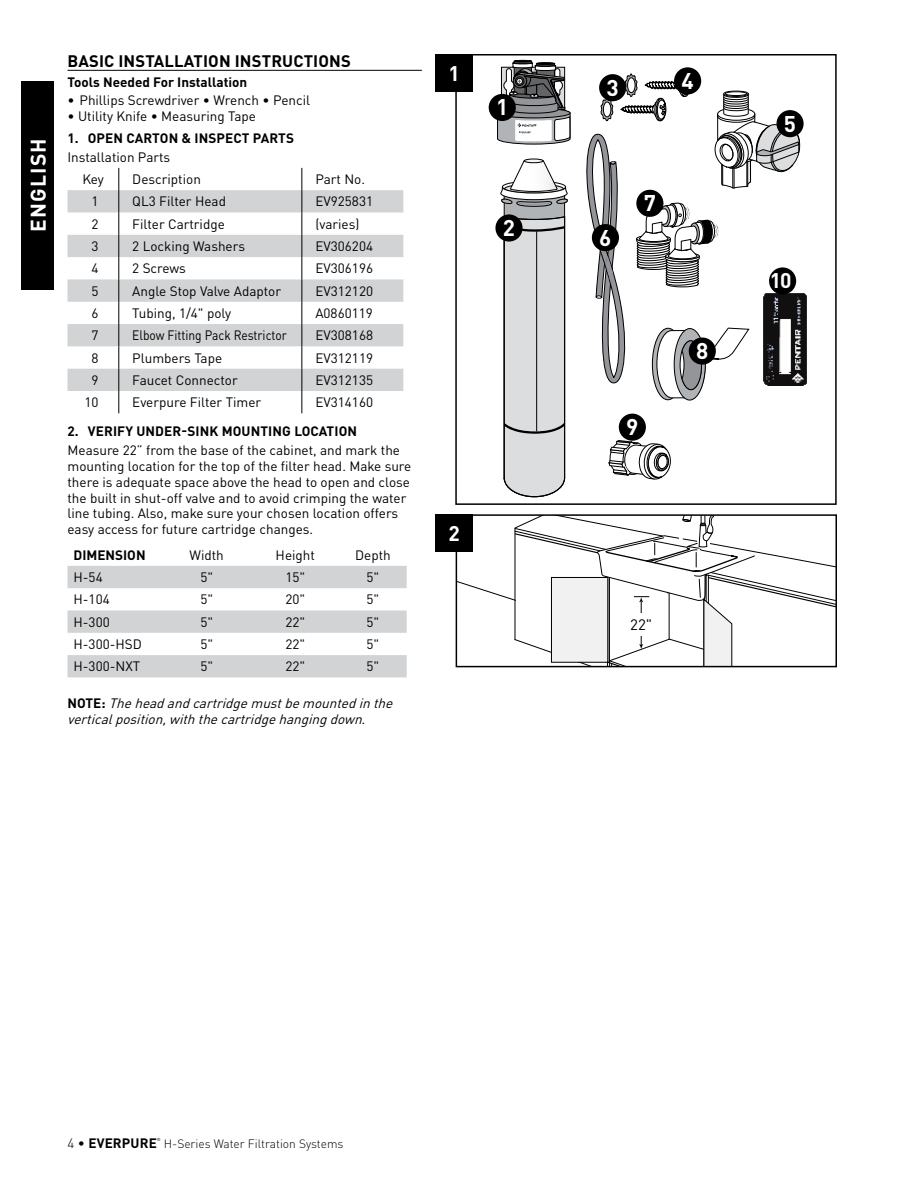
<style>
.page{position:relative;width:918px;height:1188px;background:#fff}
.page>*{position:absolute;margin:0;border:0;box-sizing:border-box;transform-origin:0 0}
.t1{font:700 22.5px "DIN Pro";color:#fff}
.t2{font:700 21px "DIN Pro";letter-spacing:.06em;color:#fff}
.t3{font:700 16.5px "DIN Pro";letter-spacing:.01em;color:#000}
.t4{font:15px "DIN Pro";color:#000}
.t5{font:13.5px/15.8px "DIN Pro";color:#000}
.t6{font:700 13.5px "DIN Pro";letter-spacing:.01em;color:#000}
.t7{font:italic 13.5px/15.8px "DIN Pro";color:#000}
.t8{font:13.5px "DIN Pro";color:#000;scale:.89 1}
.t9{font:300 12px "DIN Pro";color:#000}
.t10{font:4.35px "DIN Pro";color:#000}
.s1{font-weight:700;font-style:normal}
.s2{font-weight:300}
.s3{font-weight:400}
</style>
<div class="page">
<div style="left:22px;top:81px;width:32px;height:209px;background:#000"></div>
<hr style="left:68px;top:70px;width:354px;height:1px;background:#000">
<svg style="left:68px;top:190px;width:335px;height:201px;fill:#d1d3d4"></svg>
<svg style="left:118px;top:168px;width:1px;height:245px"></svg>
<svg style="left:301px;top:168px;width:1px;height:245px"></svg>
<svg style="left:68px;top:566px;width:339px;height:111px"></svg>
<svg style="left:500px;top:160px;width:68px;height:338px"></svg>
<div style="left:524px;top:159px;width:19px;height:4px;border:1px solid #000;border-radius:50%"></div>
<svg style="left:608px;top:440px;width:63px;height:40px"></svg>
<img style="left:800px;top:293px;width:7px;height:93px">
<svg style="left:497px;top:59px;width:74px;height:86px"></svg>
<svg style="left:586px;top:73px;width:214px;height:327px"></svg>
<div style="left:455px;top:54px;width:382px;height:451px;border:2px solid #000"></div>
<div style="left:435px;top:54px;width:38px;height:38px;background:#000"></div>
<div style="left:489px;top:94px;width:27px;height:27px;background:#000;border-radius:50%"></div>
<div style="left:495px;top:214px;width:28px;height:28px;background:#000;border-radius:50%"></div>
<div style="left:599px;top:74px;width:27px;height:27px;background:#000;border-radius:50%"></div>
<div style="left:776px;top:110px;width:28px;height:27px;background:#000;border-radius:50%"></div>
<div style="left:592px;top:224px;width:27px;height:27px;background:#000;border-radius:50%"></div>
<div style="left:636px;top:190px;width:27px;height:27px;background:#000;border-radius:50%"></div>
<div style="left:689px;top:338px;width:27px;height:27px;background:#000;border-radius:50%"></div>
<div style="left:619px;top:414px;width:27px;height:27px;background:#000;border-radius:50%"></div>
<div style="left:769px;top:267px;width:27px;height:28px;background:#000;border-radius:50%"></div>
<div style="left:674px;top:67px;width:27px;height:27px;background:#000;border-radius:50%"></div>
<svg style="left:459px;top:517px;width:375px;height:147px"></svg>
<div style="left:456px;top:514px;width:381px;height:153px;border:2px solid #000"></div>
<div style="left:435px;top:514px;width:38px;height:38px;background:#000"></div>
<div style="left:615px;top:613px;width:52px;height:23px;background:#fff"></div>
<h2 class="t2" style="left:21px;top:232px;width:96px;rotate:-90deg">ENGLISH</h2>
<p class="t3" style="left:68px;top:48px;width:285px">BASIC INSTALLATION INSTRUCTIONS</p>
<p class="t6" style="left:68px;top:71px;width:181px">Tools Needed For Installation</p>
<p class="t5" style="left:68px;top:91px;width:244px">• Phillips Screwdriver • Wrench • Pencil</p>
<p class="t5" style="left:68px;top:107px;width:190px">• Utility Knife • Measuring Tape</p>
<p class="t6" style="left:68px;top:127px;width:228px">1. OPEN CARTON &amp; INSPECT PARTS</p>
<p class="t5" style="left:82px;top:145px;width:89px;line-height:22.4px;text-indent:-15px">Installation Parts<br>Key</p>
<p class="t5" style="left:132px;top:170px;width:70px">Description</p>
<p class="t5" style="left:315px;top:170px;width:51px">Part No.</p>
<p class="t5" style="left:92px;top:192px;width:9px">1</p>
<p class="t5" style="left:132px;top:192px;width:95px">QL3 Filter Head</p>
<p class="t5" style="left:315px;top:192px;width:59px">EV925831</p>
<p class="t5" style="left:92px;top:215px;width:9px">2</p>
<p class="t5" style="left:132px;top:215px;width:94px">Filter Cartridge</p>
<p class="t5" style="left:315px;top:215px;width:46px">(varies)</p>
<p class="t5" style="left:92px;top:237px;width:9px">3</p>
<p class="t5" style="left:132px;top:237px;width:114px">2 Locking Washers</p>
<p class="t5" style="left:315px;top:237px;width:59px">EV306204</p>
<p class="t5" style="left:92px;top:259px;width:9px">4</p>
<p class="t5" style="left:132px;top:259px;width:55px">2 Screws</p>
<p class="t5" style="left:315px;top:259px;width:59px">EV306196</p>
<p class="t5" style="left:92px;top:282px;width:9px">5</p>
<p class="t5" style="left:132px;top:282px;width:150px">Angle Stop Valve Adaptor</p>
<p class="t5" style="left:315px;top:282px;width:59px">EV312120</p>
<p class="t5" style="left:92px;top:304px;width:9px">6</p>
<p class="t5" style="left:132px;top:304px;width:100px">Tubing, 1/4" poly</p>
<p class="t5" style="left:315px;top:304px;width:59px">A0860119</p>
<p class="t5" style="left:92px;top:326px;width:9px">7</p>
<p class="t8" style="left:132px;top:325px;width:175px">Elbow Fitting Pack Restrictor</p>
<p class="t5" style="left:315px;top:326px;width:59px">EV308168</p>
<p class="t5" style="left:92px;top:349px;width:9px">8</p>
<p class="t5" style="left:132px;top:349px;width:91px">Plumbers Tape</p>
<p class="t5" style="left:315px;top:349px;width:59px">EV312119</p>
<p class="t5" style="left:92px;top:371px;width:9px">9</p>
<p class="t5" style="left:132px;top:371px;width:107px">Faucet Connector</p>
<p class="t5" style="left:315px;top:371px;width:59px">EV312135</p>
<p class="t5" style="left:84px;top:393px;width:16px">10</p>
<p class="t5" style="left:132px;top:393px;width:130px">Everpure Filter Timer</p>
<p class="t5" style="left:315px;top:393px;width:59px">EV314160</p>
<p class="t6" style="left:68px;top:420px;width:291px">2. VERIFY UNDER-SINK MOUNTING LOCATION</p>
<p class="t5" style="left:68px;top:441px;width:345px">Measure 22” from the base of the cabinet, and mark the mounting location for the top of the filter head. Make sure there is adequate space above the head to open and close the built in shut-off valve and to avoid crimping the water line tubing. Also, make sure your chosen location offers easy access for future cartridge changes.</p>
<p class="t6" style="left:74px;top:544px;width:74px">DIMENSION</p>
<p class="t5" style="left:190px;top:546px;width:36px">Width</p>
<p class="t5" style="left:276px;top:546px;width:41px">Height</p>
<p class="t5" style="left:355px;top:546px;width:37px">Depth</p>
<p class="t5" style="left:73px;top:568px;width:31px">H-54</p>
<p class="t5" style="left:200px;top:568px;width:14px">5"</p>
<p class="t5" style="left:285px;top:568px;width:21px">15"</p>
<p class="t5" style="left:367px;top:568px;width:14px">5"</p>
<p class="t5" style="left:73px;top:590px;width:38px">H-104</p>
<p class="t5" style="left:200px;top:590px;width:14px">5"</p>
<p class="t5" style="left:285px;top:590px;width:21px">20"</p>
<p class="t5" style="left:367px;top:590px;width:14px">5"</p>
<p class="t5" style="left:73px;top:613px;width:38px">H-300</p>
<p class="t5" style="left:200px;top:613px;width:14px">5"</p>
<p class="t5" style="left:285px;top:613px;width:21px">22"</p>
<p class="t5" style="left:367px;top:613px;width:14px">5"</p>
<p class="t5" style="left:73px;top:635px;width:70px">H-300-HSD</p>
<p class="t5" style="left:200px;top:635px;width:14px">5"</p>
<p class="t5" style="left:285px;top:635px;width:21px">22"</p>
<p class="t5" style="left:367px;top:635px;width:14px">5"</p>
<p class="t5" style="left:73px;top:657px;width:68px">H-300-NXT</p>
<p class="t5" style="left:200px;top:657px;width:14px">5"</p>
<p class="t5" style="left:285px;top:657px;width:21px">22"</p>
<p class="t5" style="left:367px;top:657px;width:14px">5"</p>
<p class="t7" style="left:67px;top:694px;width:331px"><span class="s1">N O T E :</span> Theheadandcartridgemustbemountedinthe verticalposition,withthecartridgehangingdown.</p>
<h2 class="t2" style="left:449px;top:56px;width:13px">1</h2>
<h2 class="t2" style="left:449px;top:516px;width:13px">2</h2>
<h1 class="t1" style="left:496px;top:89px;width:14px">1</h1>
<h1 class="t1" style="left:503px;top:209px;width:14px">2</h1>
<h1 class="t1" style="left:607px;top:69px;width:14px">3</h1>
<h1 class="t1" style="left:682px;top:62px;width:14px">4</h1>
<h1 class="t1" style="left:599px;top:219px;width:14px">6</h1>
<h1 class="t1" style="left:644px;top:184px;width:14px">7</h1>
<h1 class="t1" style="left:626px;top:408px;width:14px">9</h1>
<h1 class="t1" style="left:696px;top:332px;width:14px">8</h1>
<h1 class="t1" style="left:784px;top:105px;width:14px">5</h1>
<h2 class="t2" style="left:770px;top:263px;width:23px">10</h2>
<p class="t4" style="left:630px;top:613px;width:24px">22"</p>
<p class="t6" style="left:68px;top:1132px;width:91px"><span class="s2">4</span> <span class="s3">•</span> EVERPURE</p>
<p class="t10" style="left:157px;top:1136px;width:5px">®</p>
<p class="t9" style="left:164px;top:1134px;width:181px">H-Series Water Filtration Systems</p>
</div>
